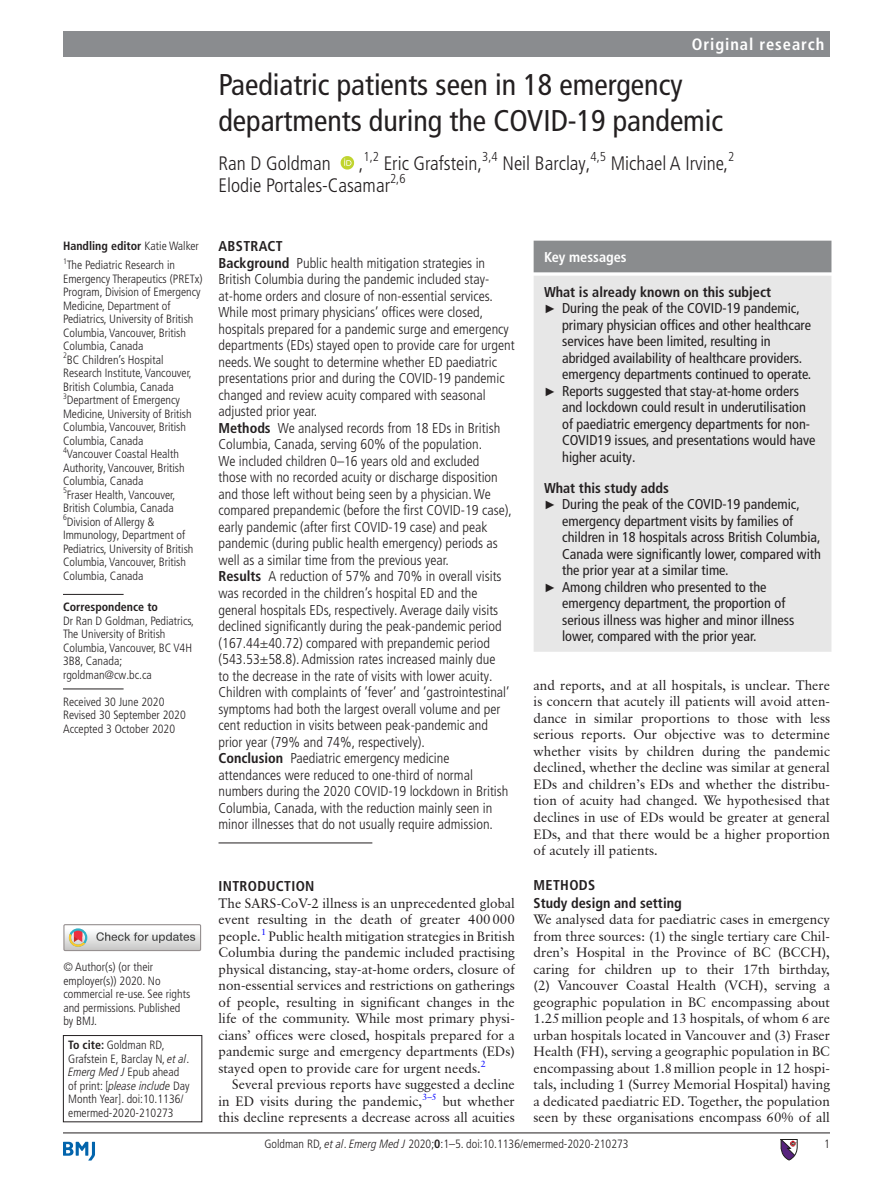
<style>
.page{position:relative;width:893px;height:1191px;background:#fff}
.page>*{position:absolute;margin:0;border:0;box-sizing:border-box;transform-origin:0 0}
.t1{font:condensed 30px/36px "Frutiger LT Pro";color:#231f20}
.t2{font:300 condensed 19.5px/22.5px "Frutiger LT Pro";color:#231f20}
.t3{font:700 condensed 16.5px "Frutiger LT Pro";letter-spacing:.055em;color:#fff}
.t4{font:300 condensed 14.25px/16.5px "Frutiger LT Pro";color:#231f20}
.t5{font:condensed 14.25px "Frutiger LT Pro";color:#231f20}
.t6{font:700 condensed 14.25px/17.2px "Frutiger LT Pro";color:#231f20}
.t7{font:700 condensed 14.25px "Frutiger LT Pro";letter-spacing:.025em;color:#231f20}
.t8{font:700 condensed 14.25px "Frutiger LT Pro";color:#fff}
.t9{font:13.5px/16.5px "Classical Garamond BT";color:#231f20;text-align:justify}
.t10{font:300 condensed 12.9px "Frutiger LT Pro";color:#231f20}
.t11{font:300 condensed 12px/13.5px "Frutiger LT Pro";color:#231f20}
.t12{font:700 condensed 12px "Frutiger LT Pro";color:#231f20}
.t13{font:300 condensed 7.95px "Frutiger LT Pro";color:#231f20}
.s1{font-weight:700}
.s2{font-style:italic}
.s3{font-family:"Arial";font-stretch:normal;font-size:12px}
</style>
<div class="page">
<hr style="left:63px;top:1132px;width:767px;height:1px;background:#231f20">
<svg style="left:781px;top:1139px;width:16px;height:21px"></svg>
<svg style="left:63px;top:1141px;width:32px;height:19px"></svg>
<div style="left:63px;top:31px;width:767px;height:25px;background:#8a8c8f"></div>
<svg style="left:341px;top:156px;width:13px;height:14px"></svg>
<div style="left:63px;top:1035px;width:139px;height:87px;border:1px solid #231f20"></div>
<hr style="left:63px;top:594px;width:61px;height:1px;background:#231f20">
<hr style="left:63px;top:688px;width:61px;height:1px;background:#231f20">
<div style="left:63px;top:924px;width:138px;height:27px;border:1px solid #969090"></div>
<svg style="left:64px;top:924px;width:137px;height:26px"></svg>
<hr style="left:219px;top:842px;width:153px;height:1px;background:#231f20">
<div style="left:534px;top:241px;width:297px;height:31px;background:#8a8c8e"></div>
<div style="left:534px;top:276px;width:297px;height:375px;background:#e7e7e7"></div>
<p class="t3" style="left:692px;top:34px;width:134px">Original research</p>
<h1 class="t1" style="left:219px;top:66px;width:506px">Paediatric patients seen in 18 emergency departments during the COVID-19 pandemic</h1>
<h2 class="t2" style="left:219px;top:152px;width:114px">Ran D Goldman</h2>
<h2 class="t2" style="left:219px;top:152px;width:517px;text-indent:140px">,<sup>1,2</sup> Eric Grafstein,<sup>3,4</sup> Neil Barclay,<sup>4,5</sup> Michael A Irvine,<sup>2<br></sup>Elodie Portales-Casamar</h2>
<p class="t10" style="left:390px;top:171px;width:17px">2,6</p>
<p class="t11" style="left:63px;top:236px;width:137px;line-height:19.5px"><span class="s1">Handling editor</span> Katie Walker<br><sup>1</sup>The Pediatric Research in</p>
<p class="t11" style="left:63px;top:272px;width:141px">Emergency Therapeutics (PRETx)<br>Program, Division of Emergency<br>Medicine, Department of<br>Pediatrics, University of British<br>Columbia, Vancouver, British<br>Columbia, Canada<br><sup>2</sup>BC Children’s Hospital<br>Research Institute, Vancouver,<br>British Columbia, Canada<br><sup>3</sup>Department of Emergency<br>Medicine, University of British<br>Columbia, Vancouver, British<br>Columbia, Canada</p>
<p class="t13" style="left:63px;top:445px;width:5px">4</p>
<p class="t11" style="left:63px;top:447px;width:123px;text-indent:4px">Vancouver Coastal Health<br>Authority, Vancouver, British<br>Columbia, Canada</p>
<p class="t13" style="left:63px;top:486px;width:5px">5</p>
<p class="t11" style="left:63px;top:488px;width:114px;text-align:center">Fraser Health, Vancouver,<br>British Columbia, Canada</p>
<p class="t13" style="left:63px;top:513px;width:5px">6</p>
<p class="t11" style="left:63px;top:515px;width:132px;text-indent:4px">Division of Allergy &amp;<br>Immunology, Department of<br>Pediatrics, University of British<br>Columbia, Vancouver, British<br>Columbia, Canada</p>
<p class="t12" style="left:63px;top:600px;width:97px">Correspondence to</p>
<p class="t11" style="left:63px;top:614px;width:133px">Dr Ran D Goldman, Pediatrics,<br>The University of British<br>Columbia, Vancouver, BC V4H<br>3B8, Canada; rgoldman@cw.bc.ca</p>
<p class="t11" style="left:63px;top:695px;width:124px">Received 30 June 2020<br>Revised 30 September 2020<br>Accepted 3 October 2020</p>
<p class="t11" style="left:63px;top:960px;width:128px">© Author(s) (or their employer(s)) 2020. No commercial re-use. See rights and permissions. Published by BMJ.</p>
<p class="t11" style="left:68px;top:1038px;width:123px"><span class="s1">To cite:</span> Goldman RD,<br>Grafstein E, Barclay N, <span class="s2">et al</span>.<br><span class="s2">Emerg Med J</span> Epub ahead of print: [<span class="s2">please include</span> Day<br>Month Year]. doi:10.1136/ emermed-2020-210273</p>
<p class="t4" style="left:219px;top:238px;width:298px"><span class="s1">ABSTRACT<br>Background</span> Public health mitigation strategies in British Columbia during the pandemic included stay&shy;at-home orders and closure of non-essential services.<br>While most primary physicians’ offices were closed, hospitals prepared for a pandemic surge and emergency departments (EDs) stayed open to provide care for urgent needs. We sought to determine whether ED paediatric presentations prior and during the COVID-19 pandemic changed and review acuity compared with seasonal adjusted prior year.<br><span class="s1">Methods</span> We analysed records from 18 EDs in British Columbia, Canada, serving 60% of the population.<br>We included children 0–16 years old and excluded<br>those with no recorded acuity or discharge disposition and those left without being seen by a physician. We compared prepandemic (before the first COVID-19 case), early pandemic (after first COVID-19 case) and peak pandemic (during public health emergency) periods as well as a similar time from the previous year.<br><span class="s1">Results</span> A reduction of 57% and 70% in overall visits was recorded in the children’s hospital ED and the general hospitals EDs, respectively. Average daily visits declined significantly during the peak-pandemic period (167.44±40.72) compared with prepandemic period (543.53±58.8). Admission rates increased mainly due<br>to the decrease in the rate of visits with lower acuity.<br>Children with complaints of ’fever’ and ’gastrointestinal’ symptoms had both the largest overall volume and per cent reduction in visits between peak-pandemic and prior year (79% and 74%, respectively).<br><span class="s1">Conclusion</span> Paediatric emergency medicine attendances were reduced to one-third of normal numbers during the 2020 COVID-19 lockdown in British Columbia, Canada, with the reduction mainly seen in minor illnesses that do not usually require admission.</p>
<p class="t7" style="left:219px;top:877px;width:98px">INTRODUCTION</p>
<p class="t9" style="left:219px;top:894px;width:298px">The SARS-CoV-2 illness is an unprecedented global event resulting in the death of greater 400000 people.<sup>1</sup> Public health mitigation strategies in British Columbia during the pandemic included practising physical distancing, stay-at-home orders, closure of non-essential services and restrictions on gatherings of people, resulting in significant changes in the life of the community. While most primary physi&shy;cians’ offices were closed, hospitals prepared for a pandemic surge and emergency departments (EDs) stayed open to provide care for urgent needs.<sup>2</sup></p>
<p class="t9" style="left:219px;top:1076px;width:298px;text-indent:14px">Several previous reports have suggested a decline in ED visits during the pandemic,<sup>3–5</sup> but whether this decline represents a decrease across all acuities</p>
<p class="t8" style="left:544px;top:248px;width:84px">Key messages</p>
<p class="t6" style="left:544px;top:283px;width:228px">What is already known on this subject</p>
<p class="t5" style="left:544px;top:300px;width:257px"><span class="s3">►</span> During the peak of the COVID-19 pandemic,</p>
<p class="t5" style="left:562px;top:317px;width:251px">primary physician offices and other healthcare</p>
<p class="t5" style="left:562px;top:333px;width:210px">services have been limited, resulting in</p>
<p class="t5" style="left:562px;top:350px;width:241px">abridged availability of healthcare providers.</p>
<p class="t5" style="left:562px;top:366px;width:251px">emergency departments continued to operate.</p>
<p class="t5" style="left:544px;top:383px;width:256px"><span class="s3">►</span> Reports suggested that stay-at-home orders</p>
<p class="t5" style="left:562px;top:399px;width:245px">and lockdown could result in underutilisation</p>
<p class="t5" style="left:562px;top:416px;width:249px">of paediatric emergency departments for non-</p>
<p class="t5" style="left:562px;top:432px;width:255px">COVID19 issues, and presentations would have</p>
<p class="t5" style="left:562px;top:449px;width:75px">higher acuity.</p>
<p class="t6" style="left:544px;top:479px;width:126px">What this study adds</p>
<p class="t5" style="left:544px;top:496px;width:257px"><span class="s3">►</span> During the peak of the COVID-19 pandemic,</p>
<p class="t5" style="left:562px;top:512px;width:233px">emergency department visits by families of</p>
<p class="t5" style="left:562px;top:529px;width:260px">children in 18 hospitals across British Columbia,</p>
<p class="t5" style="left:562px;top:545px;width:260px">Canada were significantly lower, compared with</p>
<p class="t5" style="left:562px;top:562px;width:168px">the prior year at a similar time.</p>
<p class="t5" style="left:544px;top:578px;width:224px"><span class="s3">►</span> Among children who presented to the</p>
<p class="t5" style="left:562px;top:595px;width:225px">emergency department, the proportion of</p>
<p class="t5" style="left:562px;top:611px;width:234px">serious illness was higher and minor illness</p>
<p class="t5" style="left:562px;top:628px;width:196px">lower, compared with the prior year.</p>
<p class="t9" style="left:534px;top:677px;width:298px">and reports, and at all hospitals, is unclear. There is concern that acutely ill patients will avoid atten&shy;dance in similar proportions to those with less serious reports. Our objective was to determine whether visits by children during the pandemic declined, whether the decline was similar at general EDs and children’s EDs and whether the distribu&shy;tion of acuity had changed. We hypothesised that declines in use of EDs would be greater at general EDs, and that there would be a higher proportion of acutely ill patients.</p>
<p class="t6" style="left:534px;top:876px;width:150px">METHODS<br>Study design and setting</p>
<p class="t9" style="left:534px;top:911px;width:298px">We analysed data for paediatric cases in emergency from three sources: (1) the single tertiary care Chil&shy;dren’s Hospital in the Province of BC (BCCH), caring for children up to their 17th birthday, (2) Vancouver Coastal Health (VCH), serving a geographic population in BC encompassing about 1.25million people and 13 hospitals, of whom 6 are urban hospitals located in Vancouver and (3) Fraser Health (FH), serving a geographic population in BC encompassing about 1.8million people in 12 hospi&shy;tals, including 1 (Surrey Memorial Hospital) having a dedicated paediatric ED. Together, the population seen by these organisations encompass 60% of all</p>
<p class="t11" style="left:264px;top:1136px;width:366px">Goldman RD, <span class="s2">et al</span>. <span class="s2">Emerg Med J</span> 2020;<span class="s1">0</span>:1–5. doi:10.1136/emermed-2020-210273</p>
<p class="t11" style="left:824px;top:1136px;width:7px">1</p>
</div>
